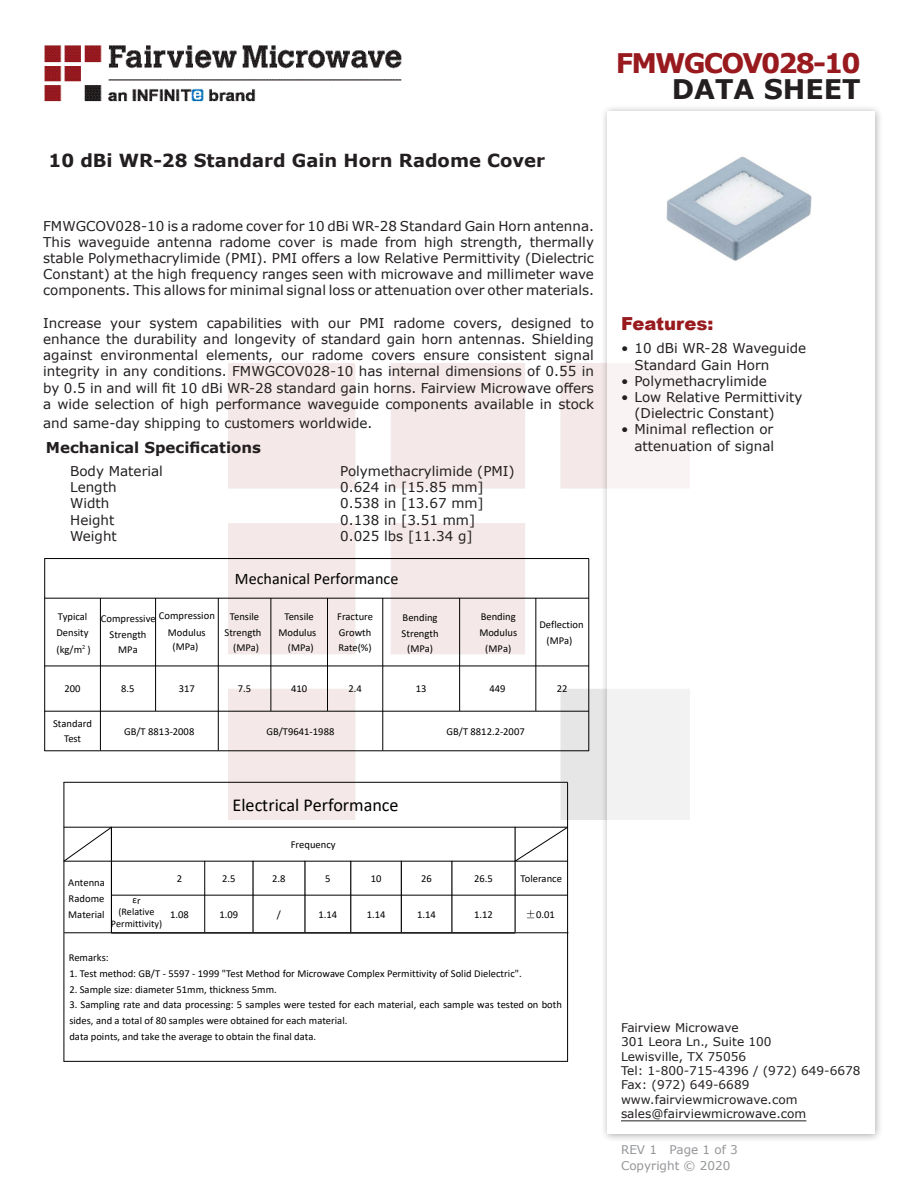
<style>
.page{position:relative;width:918px;height:1188px;background:#fff}
.page>*{position:absolute;margin:0;border:0;box-sizing:border-box;transform-origin:0 0}
.FM{font:700 27px "Verdana";letter-spacing:-.07em;color:#981a1e}
.t1{font:700 27px "Verdana";color:#231f20}
.t2{font:18.15px "Calibri";color:#000}
.Web_Description_Para{font:700 18px "Verdana";color:#231f20}
.t3{font:900 18px "Arial";color:#981a1e}
.t4{font:16.2px "Calibri";color:#000}
.MarketingDescription{font:700 15px "Verdana";color:#231f20}
.MarketingDescription-2{font:13.5px/16.2px "Verdana";color:#231f20;text-align:justify}
.Head2_after_Head1{font:13.5px "Verdana";color:#231f20}
.FM_Info{font:12px "Verdana";color:#231f20}
.REV_Info{font:12px "Verdana";color:#939598}
.t5{font:10.5px/15.8px "Calibri";color:#000;text-align:center}
.t6{font:10.05px/11.7px "Calibri";color:#000;text-align:center}
.s1{font-family:"Sim Sun"}
</style>
<div class="page">
<img style="left:228px;top:364px;width:372px;height:456px">
<img style="left:44px;top:45px;width:358px;height:57px">
<div style="left:600px;top:104px;width:284px;height:1039px;background:#231f20;opacity:.75"></div>
<div style="left:608px;top:111px;width:267px;height:1023px;background:#fff"></div>
<hr style="left:44px;top:558px;width:545px;height:1px;background:#000">
<hr style="left:44px;top:598px;width:545px;height:1px;background:#000">
<hr style="left:44px;top:666px;width:545px;height:1px;background:#000">
<hr style="left:44px;top:711px;width:545px;height:1px;background:#000">
<hr style="left:44px;top:751px;width:545px;height:1px;background:#000">
<hr style="left:44px;top:558px;width:1px;height:193px;background:#000">
<hr style="left:100px;top:598px;width:1px;height:153px;background:#000">
<hr style="left:155px;top:598px;width:1px;height:113px;background:#000">
<hr style="left:218px;top:598px;width:1px;height:153px;background:#000">
<hr style="left:271px;top:598px;width:1px;height:113px;background:#000">
<hr style="left:327px;top:598px;width:1px;height:113px;background:#000">
<hr style="left:383px;top:598px;width:1px;height:153px;background:#000">
<hr style="left:459px;top:598px;width:1px;height:113px;background:#000">
<hr style="left:536px;top:598px;width:1px;height:113px;background:#000">
<hr style="left:589px;top:559px;width:1px;height:192px;background:#000">
<svg style="left:65px;top:828px;width:46px;height:33px"></svg>
<svg style="left:516px;top:828px;width:51px;height:33px"></svg>
<hr style="left:64px;top:782px;width:504px;height:1px;background:#000">
<hr style="left:64px;top:827px;width:504px;height:1px;background:#000">
<hr style="left:64px;top:861px;width:504px;height:1px;background:#000">
<hr style="left:111px;top:895px;width:457px;height:1px;background:#000">
<hr style="left:64px;top:933px;width:504px;height:1px;background:#000">
<hr style="left:64px;top:1061px;width:504px;height:1px;background:#000">
<hr style="left:64px;top:782px;width:1px;height:280px;background:#000">
<hr style="left:111px;top:827px;width:1px;height:105px;background:#000">
<hr style="left:162px;top:861px;width:1px;height:71px;background:#000">
<hr style="left:204px;top:861px;width:1px;height:71px;background:#000">
<hr style="left:253px;top:861px;width:1px;height:71px;background:#000">
<hr style="left:305px;top:861px;width:1px;height:71px;background:#000">
<hr style="left:351px;top:861px;width:1px;height:71px;background:#000">
<hr style="left:401px;top:861px;width:1px;height:71px;background:#000">
<hr style="left:452px;top:861px;width:1px;height:71px;background:#000">
<hr style="left:515px;top:827px;width:1px;height:105px;background:#000">
<hr style="left:567px;top:783px;width:1px;height:279px;background:#000">
<hr style="left:621px;top:1120px;width:185px;height:1px;background:#231f20">
<img style="left:666px;top:156px;width:146px;height:105px">
<p class="Web_Description_Para" style="left:49px;top:148px;width:498px">10 dBi WR-28 Standard Gain Horn Radome Cover</p>
<p class="MarketingDescription-2" style="left:43px;top:217px;width:552px">FMWGCOV028-10 is a radome cover for 10 dBi WR-28 Standard Gain Horn antenna.<br>This waveguide antenna radome cover is made from high strength, thermally stable Polymethacrylimide (PMI). PMI offers a low Relative Permittivity (Dielectric Constant) at the high frequency ranges seen with microwave and millimeter wave components. This allows for minimal signal loss or attenuation over other materials.</p>
<p class="MarketingDescription-2" style="left:43px;top:315px;width:552px">Increase your system capabilities with our PMI radome covers, designed to enhance the durability and longevity of standard gain horn antennas. Shielding against environmental elements, our radome covers ensure consistent signal integrity in any conditions. FMWGCOV028-10 has internal dimensions of 0.55 in by 0.5 in and will fit 10 dBi WR-28 standard gain horns. Fairview Microwave offers a wide selection of high performance waveguide components available in stock</p>
<p class="MarketingDescription-2" style="left:43px;top:415px;width:331px">and same-day shipping to customers worldwide.</p>
<p class="MarketingDescription" style="left:46px;top:437px;width:217px">Mechanical Specifications</p>
<p class="Head2_after_Head1" style="left:70px;top:462px;width:94px">Body Material</p>
<p class="Head2_after_Head1" style="left:340px;top:462px;width:176px">Polymethacrylimide (PMI)</p>
<p class="Head2_after_Head1" style="left:70px;top:478px;width:48px">Length</p>
<p class="Head2_after_Head1" style="left:340px;top:478px;width:145px">0.624 in [15.85 mm]</p>
<p class="Head2_after_Head1" style="left:70px;top:494px;width:41px">Width</p>
<p class="Head2_after_Head1" style="left:340px;top:494px;width:145px">0.538 in [13.67 mm]</p>
<p class="Head2_after_Head1" style="left:70px;top:510px;width:46px">Height</p>
<p class="Head2_after_Head1" style="left:340px;top:510px;width:136px">0.138 in [3.51 mm]</p>
<p class="Head2_after_Head1" style="left:70px;top:527px;width:48px">Weight</p>
<p class="Head2_after_Head1" style="left:340px;top:527px;width:134px">0.025 lbs [11.34 g]</p>
<p class="t4" style="left:235px;top:567px;width:165px">Mechanical Performance</p>
<p class="t5" style="left:56px;top:608px;width:34px;text-align:left">Typical<br>Density</p>
<p class="t5" style="left:57px;top:641px;width:36px">(kg/m<span class="s1">²</span>)</p>
<p class="t5" style="left:159px;top:607px;width:57px;line-height:16.8px">Compression<br>Modulus</p>
<p class="t5" style="left:172px;top:639px;width:27px">(MPa)</p>
<p class="t5" style="left:225px;top:608px;width:38px">Tensile<br>Strength (MPa)</p>
<p class="t5" style="left:279px;top:608px;width:39px;text-align:right">Tensile<br>Modulus (MPa)</p>
<p class="t5" style="left:337px;top:608px;width:37px;text-align:left">Fracture<br>Growth<br>Rate(%)</p>
<p class="t5" style="left:402px;top:609px;width:38px">Bending<br>Strength (MPa)</p>
<p class="t5" style="left:479px;top:609px;width:39px">Bending<br>Modulus (MPa)</p>
<p class="t5" style="left:539px;top:616px;width:46px">Deflection (MPa)</p>
<p class="t5" style="left:101px;top:610px;width:56px;line-height:16.2px">Compressive<br>Strength</p>
<p class="t5" style="left:118px;top:641px;width:21px">MPa</p>
<p class="t5" style="left:65px;top:681px;width:18px">200</p>
<p class="t5" style="left:121px;top:681px;width:15px">8.5</p>
<p class="t5" style="left:179px;top:681px;width:18px">317</p>
<p class="t5" style="left:238px;top:681px;width:15px">7.5</p>
<p class="t5" style="left:291px;top:681px;width:18px">410</p>
<p class="t5" style="left:348px;top:681px;width:15px">2.4</p>
<p class="t5" style="left:416px;top:681px;width:12px">13</p>
<p class="t5" style="left:490px;top:681px;width:18px">449</p>
<p class="t5" style="left:557px;top:681px;width:12px">22</p>
<p class="t5" style="left:53px;top:715px;width:40px">Standard<br>Test</p>
<p class="t5" style="left:124px;top:723px;width:72px">GB/T 8813-2008</p>
<p class="t5" style="left:266px;top:723px;width:69px">GB/T9641-1988</p>
<p class="t5" style="left:447px;top:723px;width:80px">GB/T 8812.2-2007</p>
<p class="t2" style="left:233px;top:792px;width:168px">Electrical Performance</p>
<p class="t5" style="left:291px;top:836px;width:46px">Frequency</p>
<p class="t5" style="left:68px;top:874px;width:38px;text-align:justify">Antenna Radome Material</p>
<p class="t6" style="left:111px;top:894px;width:53px">εr<br>(Relative<br>Permittivity)</p>
<p class="t5" style="left:177px;top:870px;width:7px">2</p>
<p class="t5" style="left:222px;top:870px;width:15px">2.5</p>
<p class="t5" style="left:272px;top:870px;width:15px">2.8</p>
<p class="t5" style="left:325px;top:870px;width:7px">5</p>
<p class="t5" style="left:371px;top:870px;width:12px">10</p>
<p class="t5" style="left:421px;top:870px;width:12px">26</p>
<p class="t5" style="left:474px;top:870px;width:20px">26.5</p>
<p class="t5" style="left:521px;top:870px;width:43px">Tolerance</p>
<p class="t5" style="left:170px;top:906px;width:20px">1.08</p>
<p class="t5" style="left:220px;top:906px;width:20px">1.09</p>
<p class="t5" style="left:277px;top:906px;width:6px">/</p>
<p class="t5" style="left:319px;top:906px;width:20px">1.14</p>
<p class="t5" style="left:367px;top:906px;width:20px">1.14</p>
<p class="t5" style="left:417px;top:906px;width:20px">1.14</p>
<p class="t5" style="left:474px;top:906px;width:20px">1.12</p>
<p class="t5" style="left:526px;top:906px;width:31px"><span class="s1">±</span>0.01</p>
<p class="t5" style="left:69px;top:949px;width:41px">Remarks:</p>
<p class="t5" style="left:69px;top:965px;width:454px">1. Test method: GB/T - 5597 - 1999 "Test Method for Microwave Complex Permittivity of Solid Dielectric".</p>
<p class="t5" style="left:69px;top:981px;width:209px">2. Sample size: diameter 51mm, thickness 5mm.</p>
<p class="t5" style="left:69px;top:997px;width:494px;text-align:left">3. Sampling rate and data processing: 5 samples were tested for each material, each sample was tested on both sides, and a total of 80 samples were obtained for each material.<br>data points, and take the average to obtain the final data.</p>
<p class="FM" style="left:616px;top:44px;width:246px">FMWGCOV028-10</p>
<p class="t1" style="left:672px;top:70px;width:191px">DATA SHEET</p>
<p class="t3" style="left:621px;top:311px;width:94px">Features:</p>
<p class="MarketingDescription-2" style="left:634px;top:340px;width:173px;text-indent:-14px">• 10 dBi WR-28 Waveguide<br>Standard Gain Horn</p>
<p class="MarketingDescription-2" style="left:621px;top:373px;width:147px">• Polymethacrylimide</p>
<p class="MarketingDescription-2" style="left:634px;top:389px;width:169px;text-indent:-14px">• Low Relative Permittivity (Dielectric Constant)</p>
<p class="MarketingDescription-2" style="left:621px;top:421px;width:155px;text-align:right">• Minimal reflection or attenuation of signal</p>
<p class="FM_Info" style="left:621px;top:1019px;width:119px">Fairview Microwave</p>
<p class="FM_Info" style="left:621px;top:1034px;width:152px">301 Leora Ln., Suite 100</p>
<p class="FM_Info" style="left:621px;top:1048px;width:127px">Lewisville, TX 75056</p>
<p class="FM_Info" style="left:621px;top:1062px;width:241px">Tel: 1-800-715-4396 / (972) 649-6678</p>
<p class="FM_Info" style="left:621px;top:1077px;width:130px">Fax: (972) 649-6689</p>
<p class="FM_Info" style="left:621px;top:1091px;width:178px">www.fairviewmicrowave.com</p>
<p class="FM_Info" style="left:621px;top:1106px;width:187px">sales@fairviewmicrowave.com</p>
<p class="REV_Info" style="left:621px;top:1141px;width:118px">REV 1 Page 1 of 3</p>
<p class="REV_Info" style="left:621px;top:1157px;width:111px">Copyright © 2020</p>
</div>
